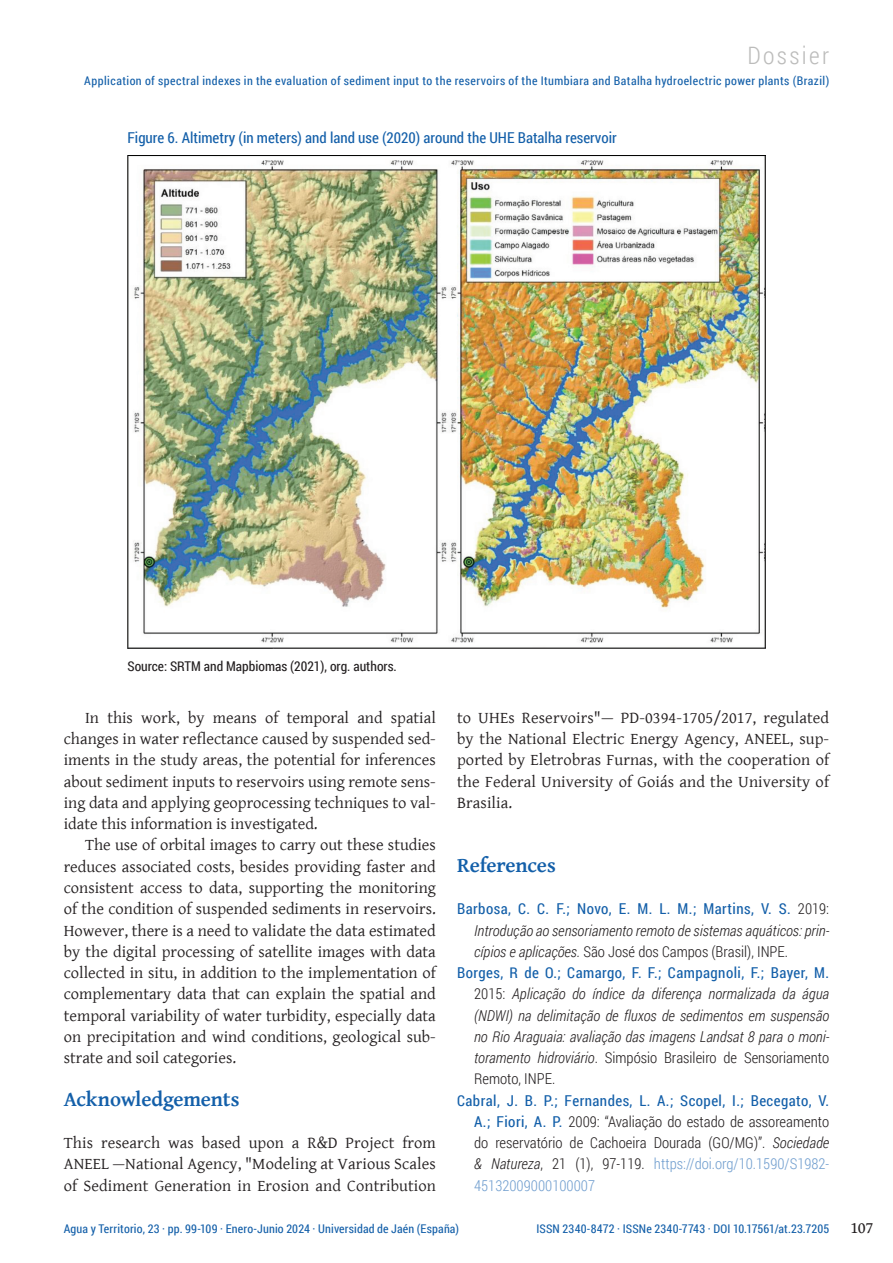
<style>
.page{position:relative;width:893px;height:1263px;background:#fff}
.page>*{position:absolute;margin:0;border:0;box-sizing:border-box;transform-origin:0 0}
.t1{font:300 24px "Roboto Condensed";letter-spacing:.1em;color:#bcbcbb}
.Article_-_H4{font:700 21px "Gentium Basic";letter-spacing:-.01em;color:#135fa9}
.Article_-_P_-_Ident{font:16.5px/21.3px "Gentium Basic";color:#231f20;text-align:justify}
.Article_-_P_-_No_Ident{font:16.5px/21.3px "Gentium Basic";letter-spacing:.005em;color:#231f20;text-align:justify}
.t2{font:16.5px "Gentium Book Basic";color:#231f20}
.Biblio{font:italic 300 15px/21.3px "Roboto Condensed";color:#231f20;text-align:justify}
.Biblio-2{font:300 15px/21.3px "Roboto Condensed";color:#231f20;text-align:justify}
.Picture_-_Caption{font:15px "Roboto Condensed";color:#135fa9}
.Picture_-_Caption_Src{font:13.5px "Roboto Condensed";color:#231f20}
.t3{font:12px "Roboto Condensed";letter-spacing:.035em;color:#135fa9}
.t4{font:12px "Roboto Condensed";letter-spacing:.015em;color:#135fa9}
.t5{font:12px "Roboto Condensed";letter-spacing:.01em;color:#135fa9}
.s1{font-weight:400;font-style:normal;color:#135fa9}
.s2{font-style:normal}
.s3{font-weight:400;color:#135fa9}
.s4{font-style:italic}
.s5{color:#729fcf}
</style>
<div class="page">
<img style="left:128px;top:156px;width:637px;height:492px">
<h1 class="t1" style="left:747px;top:39px;width:83px">Dossier</h1>
<p class="t3" style="left:84px;top:72px;width:746px">Application of spectral indexes in the evaluation of sediment input to the reservoirs of the Itumbiara and Batalha hydroelectric power plants (Brazil)</p>
<p class="Picture_-_Caption" style="left:128px;top:128px;width:491px">Figure 6. Altimetry (in meters) and land use (2020) around the UHE Batalha reservoir</p>
<p class="Picture_-_Caption_Src" style="left:128px;top:657px;width:271px">Source: SRTM and Mapbiomas (2021), org. authors.</p>
<p class="Article_-_P_-_Ident" style="left:64px;top:706px;width:374px;text-indent:21px">In this work, by means of temporal and spatial changes in water reflectance caused by suspended sed&shy;iments in the study areas, the potential for inferences about sediment inputs to reservoirs using remote sens&shy;ing data and applying geoprocessing techniques to val&shy;idate this information is investigated.</p>
<p class="Article_-_P_-_Ident" style="left:64px;top:834px;width:374px;text-indent:21px">The use of orbital images to carry out these studies reduces associated costs, besides providing faster and consistent access to data, supporting the monitoring of the condition of suspended sediments in reservoirs.<br>However, there is a need to validate the data estimated by the digital processing of satellite images with data collected in situ, in addition to the implementation of complementary data that can explain the spatial and temporal variability of water turbidity, especially data on precipitation and wind conditions, geological sub&shy;strate and soil categories.</p>
<p class="Article_-_H4" style="left:64px;top:1083px;width:177px">Acknowledgements</p>
<p class="Article_-_P_-_No_Ident" style="left:64px;top:1132px;width:374px">This research was based upon a R&amp;D Project from ANEEL —National Agency, "Modeling at Various Scales of Sediment Generation in Erosion and Contribution</p>
<p class="Article_-_P_-_No_Ident" style="left:457px;top:706px;width:374px">to UHEs Reservoirs"— PD-0394-1705/2017, regulated by the National Electric Energy Agency, ANEEL, sup&shy;ported by Eletrobras Furnas, with the cooperation of the Federal University of Goiás and the University of Brasilia.</p>
<p class="Article_-_H4" style="left:457px;top:849px;width:100px">References</p>
<p class="Biblio" style="left:474px;top:898px;width:357px;text-indent:-17px"><span class="s1">Barbosa, C. C. F.; Novo, E. M. L. M.; Martins, V. S.</span> <span class="s2">2019:<br></span>Introdução ao sensoriamento remoto de sistemas aquáticos: prin&shy;cípios e aplicações. <span class="s2">São José dos Campos (Brasil), INPE.</span></p>
<p class="Biblio" style="left:474px;top:961px;width:357px;text-indent:-17px"><span class="s1">Borges, R de O.; Camargo, F. F.; Campagnoli, F.; Bayer, M.<br></span><span class="s2">2015:</span> Aplicação do índice da diferença normalizada da água (NDWI) na delimitação de fluxos de sedimentos em suspensão no Rio Araguaia: avaliação das imagens Landsat 8 para o moni&shy;toramento hidroviário<span class="s2">. Simpósio Brasileiro de Sensoriamento Remoto, INPE.</span></p>
<p class="Biblio-2" style="left:474px;top:1089px;width:357px;text-indent:-17px"><span class="s3">Cabral, J. B. P.; Fernandes, L. A.; Scopel, I.; Becegato, V.<br>A.; Fiori, A. P.</span> 2009: “Avaliação do estado de assoreamento do reservatório de Cachoeira Dourada (GO/MG)”. <span class="s4">Sociedade &amp; Natureza</span>, 21 (1), 97-119. <span class="s5">https://doi.org/10.1590/S1982- 45132009000100007</span></p>
<p class="t4" style="left:64px;top:1220px;width:397px">Agua y Territorio, 23 · pp. 99-109 · Enero-Junio 2024 · Universidad de Jaén (España)</p>
<p class="t5" style="left:536px;top:1220px;width:294px">ISSN 2340-8472 · ISSNe 2340-7743 · DOI 10.17561/at.23.7205</p>
<p class="t2" style="left:850px;top:1215px;width:24px">107</p>
</div>
